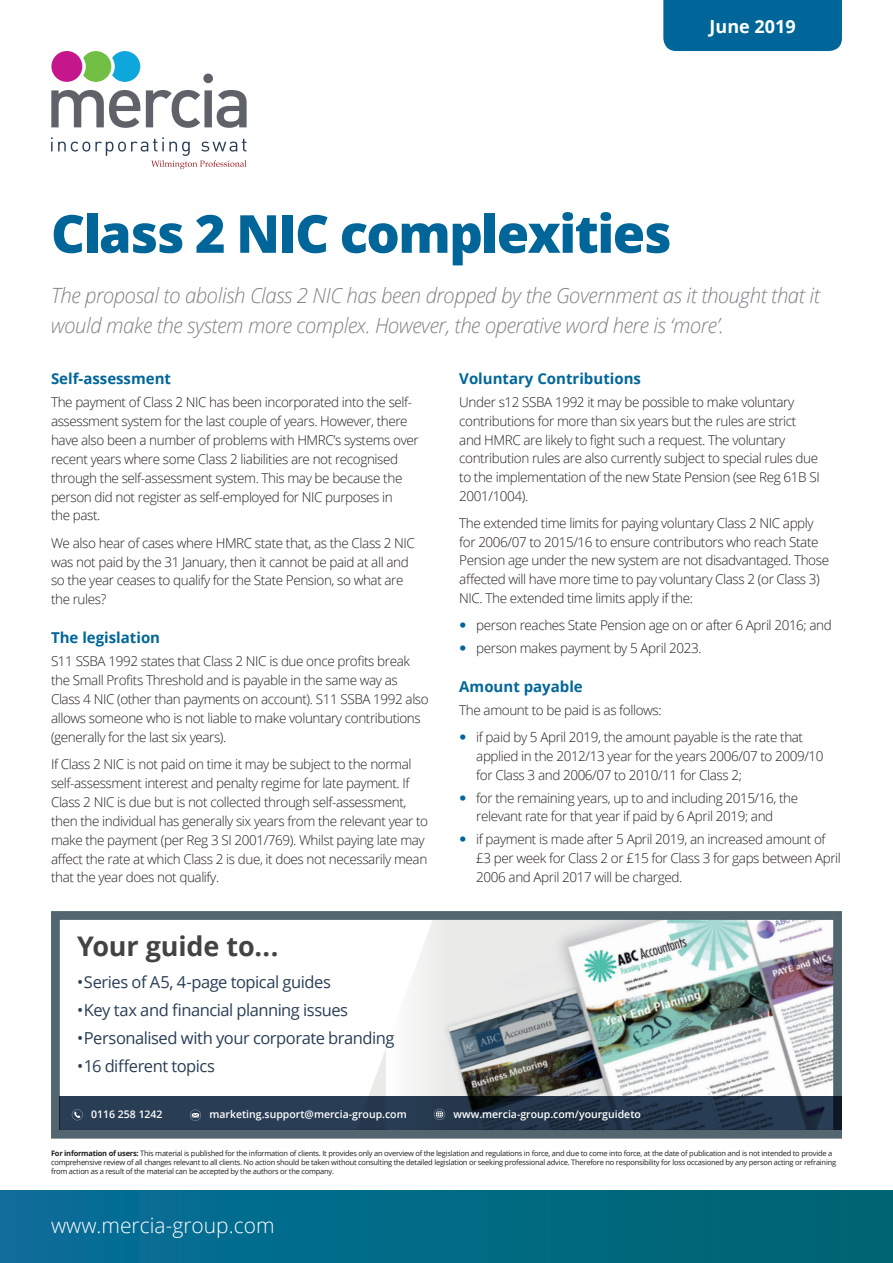
<style>
.page{position:relative;width:893px;height:1263px;background:#fff}
.page>*{position:absolute;margin:0;border:0;box-sizing:border-box;transform-origin:0 0}
.t1{font:800 52.5px "Open Sans";letter-spacing:-.03em;color:#069}
.Heading_2{font:700 27px "Open Sans";letter-spacing:-.005em;color:#434343}
.Subtitle{font:italic 300 21px/29.2px "Open Sans";letter-spacing:-.02em;color:#808285}
.t2{font:300 21px "Open Sans";color:#fff}
.t3{font:700 18px "Open Sans";color:#fff}
.t4{font:16.5px "Open Sans";letter-spacing:-.03em;color:#293e55}
.Heading3{font:700 15px "Open Sans";color:#069}
.Body{font:300 13.5px/18.9px "Open Sans";letter-spacing:-.03em;color:#231f20}
.t5{font:600 10.5px "Open Sans";color:#fff}
.Body-2{font:7.5px/9px "Open Sans";letter-spacing:-.03em;color:#231f20}
.s1{font-weight:700}
</style>
<div class="page">
<div style="left:0;top:1191px;width:893px;height:72px;background:linear-gradient(to right,#076e9a,#006570)"></div>
<div style="left:663px;top:0;width:179px;height:51px;background:#069"></div>
<svg style="left:51px;top:51px;width:196px;height:77px"></svg>
<div style="left:51px;top:51px;width:31px;height:31px;background:#c5168c;border-radius:50%"></div>
<svg style="left:51px;top:137px;width:196px;height:32px"></svg>
<svg style="left:51px;top:911px;width:791px;height:228px"></svg>
<div style="left:386px;top:920px;width:60px;height:210px;background:#f6f6f5"></div>
<svg style="left:60px;top:1096px;width:782px;height:34px;background:#24374c"></svg>
<svg style="left:72px;top:1109px;width:11px;height:11px"></svg>
<svg style="left:190px;top:1110px;width:11px;height:11px"></svg>
<svg style="left:434px;top:1109px;width:11px;height:11px"></svg>
<p class="t3" style="left:710px;top:14px;width:88px">June 2019</p>
<p class="t1" style="left:51px;top:194px;width:622px">Class 2 NIC complexities</p>
<p class="Subtitle" style="left:51px;top:280px;width:770px">The proposal to abolish Class 2 NIC has been dropped by the Government as it thought that it would make the system more complex. However, the operative word here is ‘more’.</p>
<p class="Heading3" style="left:51px;top:368px;width:122px">Self-assessment</p>
<p class="Body" style="left:51px;top:392px;width:369px">The payment of Class 2 NIC has been incorporated into the self&shy;assessment system for the last couple of years. However, there have also been a number of problems with HMRC’s systems over recent years where some Class 2 liabilities are not recognised through the self-assessment system. This may be because the person did not register as self-employed for NIC purposes in<br>the past.</p>
<p class="Body" style="left:51px;top:533px;width:365px">We also hear of cases where HMRC state that, as the Class 2 NIC was not paid by the 31 January, then it cannot be paid at all and so the year ceases to qualify for the State Pension, so what are the rules?</p>
<p class="Heading3" style="left:51px;top:627px;width:111px">The legislation</p>
<p class="Body" style="left:51px;top:652px;width:379px">S11 SSBA 1992 states that Class 2 NIC is due once profits break the Small Profits Threshold and is payable in the same way as Class 4 NIC (other than payments on account). S11 SSBA 1992 also allows someone who is not liable to make voluntary contributions (generally for the last six years).</p>
<p class="Body" style="left:51px;top:754px;width:379px">If Class 2 NIC is not paid on time it may be subject to the normal self-assessment interest and penalty regime for late payment. If Class 2 NIC is due but is not collected through self-assessment, then the individual has generally six years from the relevant year to make the payment (per Reg 3 SI 2001/769). Whilst paying late may affect the rate at which Class 2 is due, it does not necessarily mean that the year does not qualify.</p>
<p class="Heading3" style="left:459px;top:368px;width:183px">Voluntary Contributions</p>
<p class="Body" style="left:459px;top:392px;width:362px">Under s12 SSBA 1992 it may be possible to make voluntary contributions for more than six years but the rules are strict and HMRC are likely to fight such a request. The voluntary contribution rules are also currently subject to special rules due to the implementation of the new State Pension (see Reg 61B SI 2001/1004).</p>
<p class="Body" style="left:459px;top:513px;width:371px">The extended time limits for paying voluntary Class 2 NIC apply for 2006/07 to 2015/16 to ensure contributors who reach State Pension age under the new system are not disadvantaged. Those affected will have more time to pay voluntary Class 2 (or Class 3)<br>NIC. The extended time limits apply if the:</p>
<p class="Body" style="left:476px;top:615px;width:357px">person reaches State Pension age on or after 6 April 2016; and</p>
<p class="Body" style="left:476px;top:638px;width:227px">person makes payment by 5 April 2023.</p>
<p class="Heading3" style="left:459px;top:676px;width:125px">Amount payable</p>
<p class="Body" style="left:459px;top:700px;width:204px">The amount to be paid is as follows:</p>
<p class="Body" style="left:476px;top:727px;width:349px">if paid by 5 April 2019, the amount payable is the rate that applied in the 2012/13 year for the years 2006/07 to 2009/10 for Class 3 and 2006/07 to 2010/11 for Class 2;</p>
<p class="Body" style="left:476px;top:788px;width:323px">for the remaining years, up to and including 2015/16, the relevant rate for that year if paid by 6 April 2019; and</p>
<p class="Body" style="left:476px;top:830px;width:366px">if payment is made after 5 April 2019, an increased amount of £3 per week for Class 2 or £15 for Class 3 for gaps between April<br>2006 and April 2017 will be charged.</p>
<p class="Heading_2" style="left:77px;top:927px;width:203px">Your guide to...</p>
<p class="t4" style="left:77px;top:971px;width:255px">•Series of A5, 4-page topical guides</p>
<p class="t4" style="left:77px;top:999px;width:272px">•Key tax and financial planning issues</p>
<p class="t4" style="left:77px;top:1027px;width:319px">•Personalised with your corporate branding</p>
<p class="t4" style="left:77px;top:1055px;width:139px">•16 different topics</p>
<p class="t5" style="left:91px;top:1107px;width:73px">0116 258 1242</p>
<p class="t5" style="left:209px;top:1107px;width:199px">marketing.support@mercia-group.com</p>
<p class="t5" style="left:454px;top:1107px;width:189px">www.mercia-group.com/yourguideto</p>
<p class="Body-2" style="left:51px;top:1148px;width:787px"><span class="s1">For information of users:</span> This material is published for the information of clients. It provides only an overview of the legislation and regulations in force, and due to come into force, at the date of publication and is not intended to provide a comprehensive review of all changes relevant to all clients. No action should be taken without consulting the detailed legislation or seeking professional advice. Therefore no responsibility for loss occasioned by any person acting or refraining from action as a result of the material can be accepted by the authors or the company.</p>
<h3 class="t2" style="left:51px;top:1211px;width:225px">www.mercia-group.com</h3>
</div>
